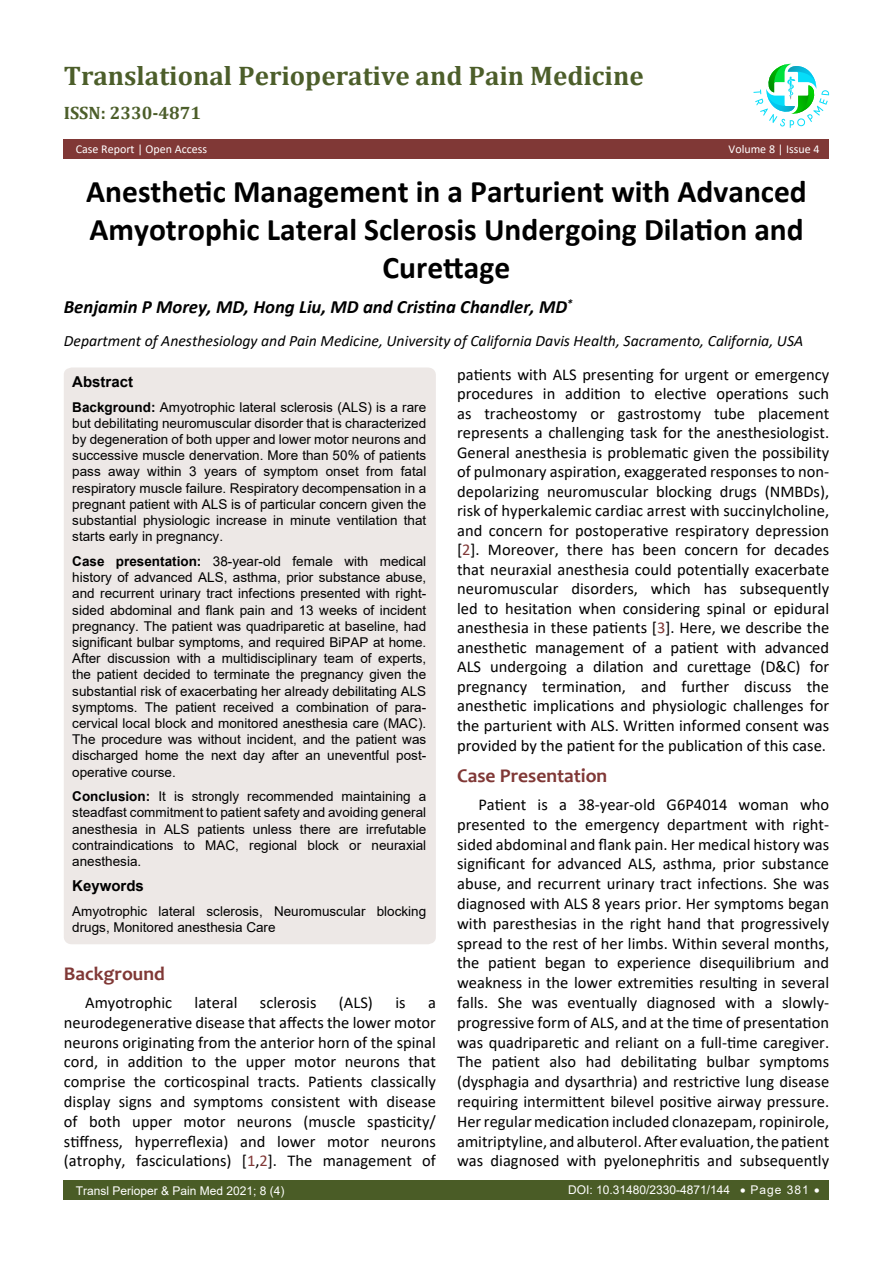
<style>
.page{position:relative;width:893px;height:1263px;background:#fff}
.page>*{position:absolute;margin:0;border:0;box-sizing:border-box;transform-origin:0 0}
.t1{font:700 31.5px/37.8px "Calibri";color:#000;text-align:center}
.t2{font:700 27px "Cambria";color:#4c5e2a}
.t3{font:700 19.5px "Candara";color:#803836}
.t4{font:italic 700 18.75px "Calibri";color:#000}
.t5{font:700 18px "Cambria";color:#4c5e2a}
.t6{font:16.5px/19.8px "Calibri";color:#000;text-align:justify}
.t7{font:italic 15.75px "Calibri";color:#000}
.t8{font:700 15px "Arial";color:#000}
.t9{font:13.5px/16.2px "Arial";color:#000;text-align:justify}
.t10{font:12px "Arial";color:#fff}
.t11{font:12px "Calibri";color:#fff}
.s1{color:#803836}
.s2{font-weight:700}
</style>
<div class="page">
<div style="left:64px;top:139px;width:765px;height:19px;background:#803836"></div>
<div style="left:64px;top:1180px;width:765px;height:19px;background:#4a5c26"></div>
<svg style="left:753px;top:64px;width:76px;height:64px"></svg>
<div style="left:64px;top:367px;width:372px;height:577px;background:#ede8e6"></div>
<h2 class="t2" style="left:64px;top:57px;width:581px">Translational Perioperative and Pain Medicine</h2>
<p class="t5" style="left:64px;top:100px;width:139px">ISSN: 2330-4871</p>
<p class="t11" style="left:76px;top:141px;width:133px">Case Report | Open Access</p>
<p class="t11" style="left:728px;top:141px;width:92px">Volume 8 | Issue 4</p>
<h1 class="t1" style="left:86px;top:172px;width:722px">Anesthetic Management in a Parturient with Advanced<br>Amyotrophic Lateral Sclerosis Undergoing Dilation and<br>Curettage</h1>
<p class="t4" style="left:64px;top:294px;width:510px">Benjamin P Morey, MD, Hong Liu, MD and Cristina Chandler, MD<sup>*</sup></p>
<p class="t7" style="left:64px;top:330px;width:741px">Department of Anesthesiology and Pain Medicine, University of California Davis Health, Sacramento, California, USA</p>
<p class="t6" style="left:457px;top:364px;width:374px">patients with ALS presenting for urgent or emergency procedures in addition to elective operations such as tracheostomy or gastrostomy tube placement represents a challenging task for the anesthesiologist.<br>General anesthesia is problematic given the possibility of pulmonary aspiration, exaggerated responses to non&shy;depolarizing neuromuscular blocking drugs (NMBDs), risk of hyperkalemic cardiac arrest with succinylcholine, and concern for postoperative respiratory depression [<span class="s1">2</span>]. Moreover, there has been concern for decades that neuraxial anesthesia could potentially exacerbate neuromuscular disorders, which has subsequently led to hesitation when considering spinal or epidural anesthesia in these patients [<span class="s1">3</span>]. Here, we describe the anesthetic management of a patient with advanced ALS undergoing a dilation and curettage (D&amp;C) for pregnancy termination, and further discuss the anesthetic implications and physiologic challenges for the parturient with ALS. Written informed consent was provided by the patient for the publication of this case.</p>
<p class="t3" style="left:457px;top:763px;width:152px">Case Presentation</p>
<p class="t6" style="left:457px;top:794px;width:374px;text-indent:21px">Patient is a 38-year-old G6P4014 woman who presented to the emergency department with right&shy;sided abdominal and flank pain. Her medical history was significant for advanced ALS, asthma, prior substance abuse, and recurrent urinary tract infections. She was diagnosed with ALS 8 years prior. Her symptoms began with paresthesias in the right hand that progressively spread to the rest of her limbs. Within several months, the patient began to experience disequilibrium and weakness in the lower extremities resulting in several falls. She was eventually diagnosed with a slowly&shy;progressive form of ALS, and at the time of presentation was quadriparetic and reliant on a full-time caregiver.<br>The patient also had debilitating bulbar symptoms (dysphagia and dysarthria) and restrictive lung disease requiring intermittent bilevel positive airway pressure.<br>Her regular medication included clonazepam, ropinirole, amitriptyline, and albuterol. After evaluation, the patient was diagnosed with pyelonephritis and subsequently</p>
<p class="t8" style="left:72px;top:371px;width:62px">Abstract</p>
<p class="t9" style="left:72px;top:399px;width:356px"><span class="s2">Background:</span> Amyotrophic lateral sclerosis (ALS) is a rare but debilitating neuromuscular disorder that is characterized by degeneration of both upper and lower motor neurons and successive muscle denervation. More than 50% of patients pass away within 3 years of symptom onset from fatal respiratory muscle failure. Respiratory decompensation in a pregnant patient with ALS is of particular concern given the substantial physiologic increase in minute ventilation that starts early in pregnancy.</p>
<p class="t9" style="left:72px;top:553px;width:356px"><span class="s2">Case presentation:</span> 38-year-old female with medical history of advanced ALS, asthma, prior substance abuse, and recurrent urinary tract infections presented with right&shy;sided abdominal and flank pain and 13 weeks of incident pregnancy. The patient was quadriparetic at baseline, had significant bulbar symptoms, and required BiPAP at home.<br>After discussion with a multidisciplinary team of experts, the patient decided to terminate the pregnancy given the substantial risk of exacerbating her already debilitating ALS symptoms. The patient received a combination of para&shy;cervical local block and monitored anesthesia care (MAC).<br>The procedure was without incident, and the patient was discharged home the next day after an uneventful post&shy;operative course.</p>
<p class="t9" style="left:72px;top:788px;width:355px"><span class="s2">Conclusion:</span> It is strongly recommended maintaining a steadfast commitment to patient safety and avoiding general anesthesia in ALS patients unless there are irrefutable contraindications to MAC, regional block or neuraxial anesthesia.</p>
<p class="t8" style="left:72px;top:875px;width:73px">Keywords</p>
<p class="t9" style="left:72px;top:903px;width:355px">Amyotrophic lateral sclerosis, Neuromuscular blocking drugs, Monitored anesthesia Care</p>
<p class="t3" style="left:64px;top:961px;width:103px">Background</p>
<p class="t6" style="left:85px;top:992px;width:88px">Amyotrophic</p>
<p class="t6" style="left:195px;top:992px;width:44px">lateral</p>
<p class="t6" style="left:260px;top:992px;width:58px">sclerosis</p>
<p class="t6" style="left:339px;top:992px;width:36px">(ALS)</p>
<p class="t6" style="left:395px;top:992px;width:12px">is</p>
<p class="t6" style="left:64px;top:992px;width:374px;text-indent:364px">a neurodegenerative disease that affects the lower motor neurons originating from the anterior horn of the spinal cord, in addition to the upper motor neurons that comprise the corticospinal tracts. Patients classically display signs and symptoms consistent with disease of both upper motor neurons (muscle spasticity/ stiffness, hyperreflexia) and lower motor neurons (atrophy, fasciculations) [<span class="s1">1</span>,<span class="s1">2</span>]. The management of</p>
<p class="t10" style="left:76px;top:1183px;width:210px">Transl Perioper &amp; Pain Med 2021; 8 (4)</p>
<p class="t10" style="left:568px;top:1181px;width:253px">DOI: 10.31480/2330-4871/144 • Page 381 •</p>
</div>
